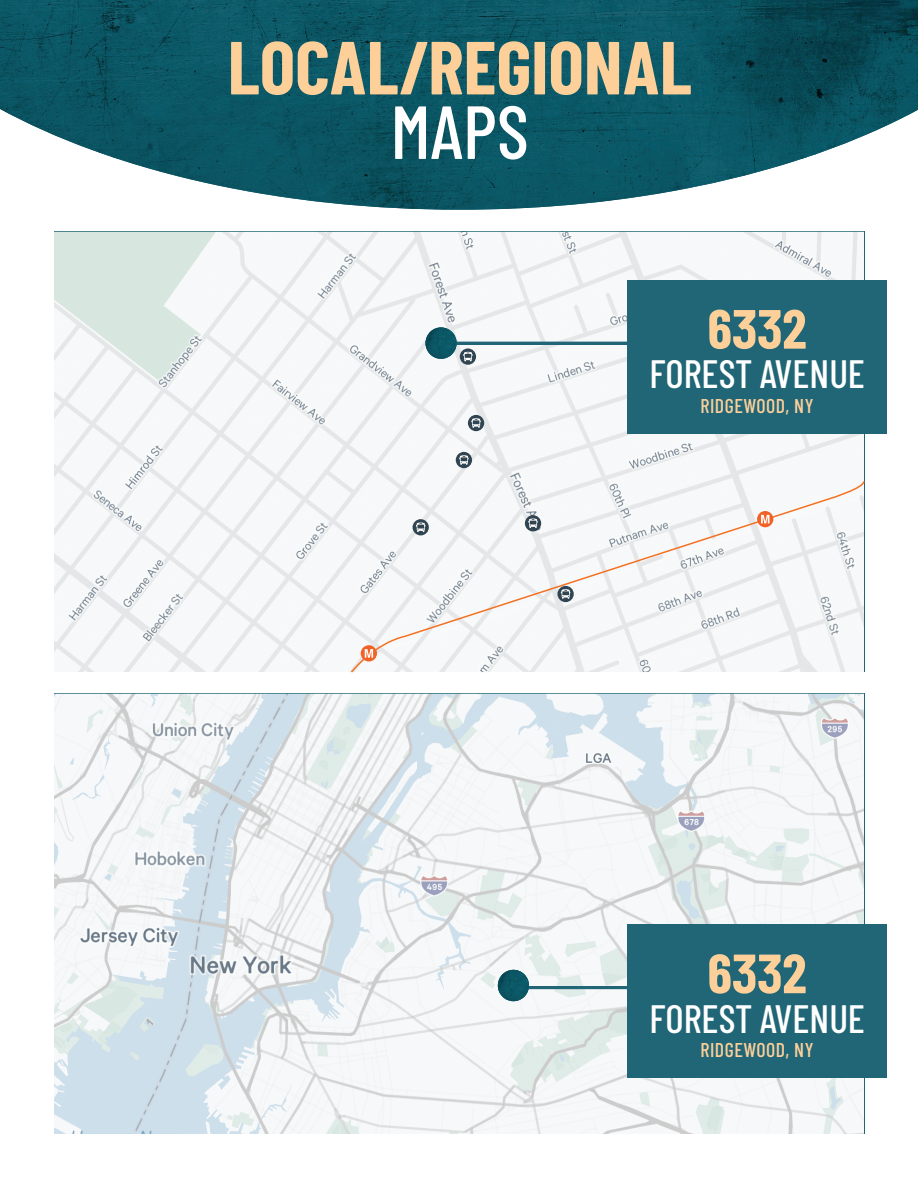
<style>
.page{position:relative;width:918px;height:1188px;background:#fff}
.page>*{position:absolute;margin:0;border:0;box-sizing:border-box;transform-origin:0 0}
.t1{font:700 75px "Barlow Condensed";color:#fdd09a}
.t2{font:500 75px "Barlow Condensed";color:#fff}
.t3{font:700 55.2px "Barlow Condensed";color:#fdd09a}
.t4{font:500 39.45px "Barlow Condensed";color:#fff}
.t5{font:500 19.95px "Barlow Condensed";letter-spacing:.025em;color:#fdd09a}
</style>
<div class="page">
<img style="left:0;top:0;width:918px;height:157px">
<img style="left:112px;top:157px;width:696px;height:53px">
<img style="left:54px;top:232px;width:810px;height:440px">
<img style="left:54px;top:694px;width:810px;height:440px">
<div style="left:627px;top:924px;width:260px;height:154px;background:#216677"></div>
<hr style="left:513px;top:986px;width:144px;height:3px;background:#216677">
<img style="left:498px;top:970px;width:31px;height:31px">
<div style="left:627px;top:280px;width:260px;height:153px;background:#216677"></div>
<hr style="left:441px;top:342px;width:216px;height:3px;background:#216677">
<img style="left:426px;top:327px;width:31px;height:32px">
<svg style="left:350px;top:480px;width:515px;height:193px"></svg>
<svg style="left:757px;top:511px;width:16px;height:16px"></svg>
<svg style="left:761px;top:515px;width:8px;height:9px"></svg>
<svg style="left:361px;top:645px;width:16px;height:17px"></svg>
<svg style="left:365px;top:649px;width:8px;height:9px"></svg>
<svg style="left:460px;top:348px;width:16px;height:17px"></svg>
<svg style="left:463px;top:352px;width:10px;height:9px"></svg>
<div style="left:468px;top:415px;width:16px;height:16px;background:#314451;border-radius:50%"></div>
<svg style="left:471px;top:418px;width:10px;height:10px"></svg>
<div style="left:456px;top:452px;width:16px;height:16px;background:#314451;border-radius:50%"></div>
<svg style="left:459px;top:455px;width:10px;height:10px"></svg>
<svg style="left:413px;top:519px;width:16px;height:16px"></svg>
<svg style="left:416px;top:523px;width:9px;height:9px"></svg>
<svg style="left:525px;top:515px;width:16px;height:16px"></svg>
<svg style="left:528px;top:519px;width:10px;height:9px"></svg>
<div style="left:557px;top:586px;width:17px;height:16px;background:#314451;border-radius:50%"></div>
<svg style="left:561px;top:589px;width:9px;height:10px"></svg>
<h1 class="t1" style="left:228px;top:19px;width:465px">LOCAL/REGIONAL</h1>
<h1 class="t2" style="left:391px;top:84px;width:140px">MAPS</h1>
<h2 class="t3" style="left:708px;top:293px;width:100px">6332</h2>
<p class="t4" style="left:649px;top:349px;width:217px">FOREST AVENUE</p>
<p class="t5" style="left:701px;top:393px;width:114px">RIDGEWOOD, NY</p>
<h2 class="t3" style="left:708px;top:938px;width:100px">6332</h2>
<p class="t4" style="left:649px;top:993px;width:217px">FOREST AVENUE</p>
<p class="t5" style="left:701px;top:1037px;width:114px">RIDGEWOOD, NY</p>
</div>
